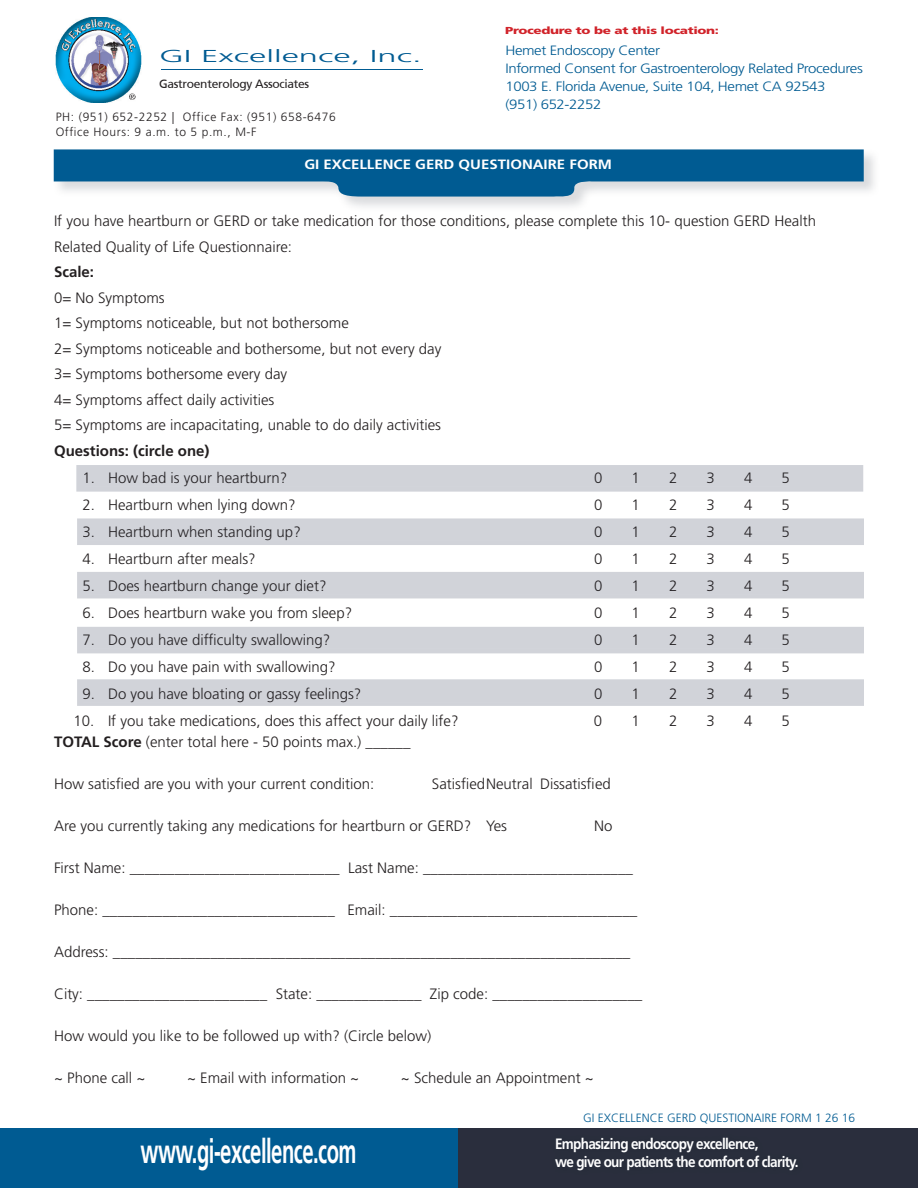
<style>
.page{position:relative;width:918px;height:1188px;background:#fff}
.page>*{position:absolute;margin:0;border:0;box-sizing:border-box;transform-origin:0 0}
.t1{font:700 33.75px "Frutiger LT Std";letter-spacing:-.025em;color:#fff;scale:.6 1}
.t2{font:300 17.25px "Frutiger LT Std";color:#005b92;scale:2 1}
.t3{font:300 15px/25.5px "Frutiger LT Std";color:#231f20}
.t4{font:300 15px "Frutiger LT Std";color:#252225}
.t5{font:700 15px "Frutiger LT Std";letter-spacing:-.05em;color:#fff;scale:.9 1}
.t6{font:700 15px "Frutiger LT Std";color:#231f20}
.t7{font:300 13.5px/18px "Frutiger LT Std";letter-spacing:-.025em;color:#005b92;scale:1.11 1}
.t8{font:700 13.5px "Frutiger LT Std";color:#fff;scale:1.11 1}
.t9{font:300 12px/14.4px "Frutiger LT Std";letter-spacing:.05em;color:#231f20}
.t10{font:300 12px "Frutiger LT Std";color:#005b92}
.t11{font:12px "Frutiger SAIN Rmv 1 Roman";letter-spacing:-.025em;color:#231f20}
.t12{font:900 10.2px "Frutiger LT Std";letter-spacing:-.025em;color:#d1232a;scale:1.33 1}
.s1{font-weight:700}
</style>
<div class="page">
<div style="left:0;top:1128px;width:459px;height:60px;background:#005b92"></div>
<div style="left:459px;top:1128px;width:459px;height:60px;background:#2a2e3d"></div>
<svg style="left:76px;top:465px;width:787px;height:27px;background:#d2d4da"></svg>
<div style="left:84px;top:472px;width:705px;height:14px;background:#d1d3d9"></div>
<div style="left:77px;top:518px;width:787px;height:27px;background:#d1d3d9"></div>
<div style="left:83px;top:526px;width:706px;height:14px;background:#d1d3d9"></div>
<div style="left:77px;top:572px;width:787px;height:26px;background:#d1d3d9"></div>
<div style="left:84px;top:580px;width:705px;height:14px;background:#d1d3d9"></div>
<div style="left:77px;top:627px;width:787px;height:26px;background:#d1d3d9"></div>
<div style="left:83px;top:633px;width:706px;height:15px;background:#d1d3d9"></div>
<svg style="left:77px;top:679px;width:787px;height:27px;background:#d2d4da"></svg>
<div style="left:83px;top:687px;width:706px;height:15px;background:#d1d3d9"></div>
<svg style="left:54px;top:149px;width:810px;height:50px;background:#4083ab"></svg>
<hr style="left:161px;top:70px;width:262px;height:1px;background:#005b92">
<img style="left:56px;top:17px;width:85px;height:86px">
<p class="t2" style="left:159px;top:46px;width:133px">GI Excellence, Inc.</p>
<p class="t11" style="left:159px;top:77px;width:152px">Gastroenterology Associates</p>
<p class="t9" style="left:56px;top:110px;width:282px">PH: (951) 652-2252 | Office Fax: (951) 658-6476<br>Office Hours: 9 a.m. to 5 p.m., M-F</p>
<p class="t12" style="left:505px;top:24px;width:162px">Procedure to be at this location:</p>
<p class="t7" style="left:505px;top:42px;width:324px">Hemet Endoscopy Center<br>Informed Consent for Gastroenterology Related Procedures 1003 E. Florida Avenue, Suite 104, Hemet CA 92543<br>(951) 652-2252</p>
<p class="t8" style="left:304px;top:157px;width:279px">GI EXCELLENCE GERD QUESTIONAIRE FORM</p>
<p class="t3" style="left:54px;top:209px;width:764px">If you have heartburn or GERD or take medication for those conditions, please complete this 10- question GERD Health<br>Related Quality of Life Questionnaire:</p>
<p class="t6" style="left:54px;top:263px;width:42px">Scale:</p>
<p class="t3" style="left:54px;top:285px;width:389px">0= No Symptoms<br>1= Symptoms noticeable, but not bothersome<br>2= Symptoms noticeable and bothersome, but not every day 3= Symptoms bothersome every day<br>4= Symptoms affect daily activities<br>5= Symptoms are incapacitating, unable to do daily activities</p>
<p class="t6" style="left:54px;top:442px;width:157px">Questions: (circle one)</p>
<p class="t4" style="left:82px;top:469px;width:206px">1. How bad is your heartburn?</p>
<p class="t4" style="left:594px;top:469px;width:10px">0</p>
<p class="t4" style="left:632px;top:469px;width:10px">1</p>
<p class="t4" style="left:669px;top:469px;width:10px">2</p>
<p class="t4" style="left:707px;top:469px;width:10px">3</p>
<p class="t4" style="left:744px;top:469px;width:10px">4</p>
<p class="t4" style="left:782px;top:469px;width:10px">5</p>
<p class="t4" style="left:82px;top:523px;width:220px">3. Heartburn when standing up?</p>
<p class="t4" style="left:594px;top:523px;width:10px">0</p>
<p class="t4" style="left:632px;top:523px;width:10px">1</p>
<p class="t4" style="left:669px;top:523px;width:10px">2</p>
<p class="t4" style="left:707px;top:523px;width:10px">3</p>
<p class="t4" style="left:744px;top:523px;width:10px">4</p>
<p class="t4" style="left:782px;top:523px;width:10px">5</p>
<p class="t4" style="left:82px;top:577px;width:246px">5. Does heartburn change your diet?</p>
<p class="t4" style="left:594px;top:577px;width:10px">0</p>
<p class="t4" style="left:632px;top:577px;width:10px">1</p>
<p class="t4" style="left:669px;top:577px;width:10px">2</p>
<p class="t4" style="left:707px;top:577px;width:10px">3</p>
<p class="t4" style="left:744px;top:577px;width:10px">4</p>
<p class="t4" style="left:782px;top:577px;width:10px">5</p>
<p class="t4" style="left:82px;top:631px;width:249px">7. Do you have difficulty swallowing?</p>
<p class="t4" style="left:594px;top:631px;width:10px">0</p>
<p class="t4" style="left:632px;top:631px;width:10px">1</p>
<p class="t4" style="left:669px;top:631px;width:10px">2</p>
<p class="t4" style="left:707px;top:631px;width:10px">3</p>
<p class="t4" style="left:744px;top:631px;width:10px">4</p>
<p class="t4" style="left:782px;top:631px;width:10px">5</p>
<p class="t4" style="left:82px;top:685px;width:280px">9. Do you have bloating or gassy feelings?</p>
<p class="t4" style="left:594px;top:685px;width:10px">0</p>
<p class="t4" style="left:632px;top:685px;width:10px">1</p>
<p class="t4" style="left:669px;top:685px;width:10px">2</p>
<p class="t4" style="left:707px;top:685px;width:10px">3</p>
<p class="t4" style="left:744px;top:685px;width:10px">4</p>
<p class="t4" style="left:782px;top:685px;width:10px">5</p>
<p class="t3" style="left:82px;top:492px;width:215px">2. Heartburn when lying down?</p>
<p class="t3" style="left:594px;top:492px;width:10px">0</p>
<p class="t3" style="left:632px;top:492px;width:10px">1</p>
<p class="t3" style="left:669px;top:492px;width:10px">2</p>
<p class="t3" style="left:707px;top:492px;width:10px">3</p>
<p class="t3" style="left:744px;top:492px;width:10px">4</p>
<p class="t3" style="left:782px;top:492px;width:10px">5</p>
<p class="t3" style="left:82px;top:546px;width:175px">4. Heartburn after meals?</p>
<p class="t3" style="left:594px;top:546px;width:10px">0</p>
<p class="t3" style="left:632px;top:546px;width:10px">1</p>
<p class="t3" style="left:669px;top:546px;width:10px">2</p>
<p class="t3" style="left:707px;top:546px;width:10px">3</p>
<p class="t3" style="left:744px;top:546px;width:10px">4</p>
<p class="t3" style="left:782px;top:546px;width:10px">5</p>
<p class="t3" style="left:82px;top:600px;width:271px">6. Does heartburn wake you from sleep?</p>
<p class="t3" style="left:594px;top:600px;width:10px">0</p>
<p class="t3" style="left:632px;top:600px;width:10px">1</p>
<p class="t3" style="left:669px;top:600px;width:10px">2</p>
<p class="t3" style="left:707px;top:600px;width:10px">3</p>
<p class="t3" style="left:744px;top:600px;width:10px">4</p>
<p class="t3" style="left:782px;top:600px;width:10px">5</p>
<p class="t3" style="left:82px;top:654px;width:255px">8. Do you have pain with swallowing?</p>
<p class="t3" style="left:594px;top:654px;width:10px">0</p>
<p class="t3" style="left:632px;top:654px;width:10px">1</p>
<p class="t3" style="left:669px;top:654px;width:10px">2</p>
<p class="t3" style="left:707px;top:654px;width:10px">3</p>
<p class="t3" style="left:744px;top:654px;width:10px">4</p>
<p class="t3" style="left:782px;top:654px;width:10px">5</p>
<p class="t3" style="left:74px;top:708px;width:387px">10. If you take medications, does this affect your daily life?</p>
<p class="t3" style="left:594px;top:708px;width:10px">0</p>
<p class="t3" style="left:632px;top:708px;width:10px">1</p>
<p class="t3" style="left:669px;top:708px;width:10px">2</p>
<p class="t3" style="left:707px;top:708px;width:10px">3</p>
<p class="t3" style="left:744px;top:708px;width:10px">4</p>
<p class="t3" style="left:782px;top:708px;width:10px">5</p>
<p class="t3" style="left:54px;top:729px;width:358px"><span class="s1">TOTAL Score</span> (enter total here - 50 points max.) ______</p>
<p class="t3" style="left:54px;top:771px;width:322px">How satisfied are you with your current condition:</p>
<p class="t3" style="left:432px;top:771px;width:180px">Satisfied Neutral Dissatisfied</p>
<p class="t3" style="left:54px;top:813px;width:455px">Are you currently taking any medications for heartburn or GERD? Yes</p>
<p class="t3" style="left:594px;top:813px;width:20px">No</p>
<p class="t3" style="left:54px;top:855px;width:581px">First Name: ____________________________ Last Name: ____________________________</p>
<p class="t3" style="left:54px;top:897px;width:585px">Phone: _______________________________ Email: _________________________________</p>
<p class="t3" style="left:54px;top:939px;width:578px">Address: _____________________________________________________________________</p>
<p class="t3" style="left:54px;top:981px;width:590px">City: ________________________ State: ______________ Zip code: ____________________</p>
<p class="t3" style="left:54px;top:1023px;width:379px">How would you like to be followed up with? (Circle below)</p>
<p class="t3" style="left:54px;top:1065px;width:93px">~ Phone call ~</p>
<p class="t3" style="left:187px;top:1065px;width:174px">~ Email with information ~</p>
<p class="t3" style="left:401px;top:1065px;width:195px">~ Schedule an Appointment ~</p>
<h1 class="t1" style="left:141px;top:1132px;width:362px">www.gi-excellence.com</h1>
<p class="t10" style="left:583px;top:1111px;width:274px">GI EXCELLENCE GERD QUESTIONAIRE FORM 1 26 16</p>
<p class="t5" style="left:555px;top:1135px;width:228px">Emphasizing endoscopy excellence,</p>
<p class="t5" style="left:555px;top:1153px;width:272px">we give our patients the comfort of clarity.</p>
</div>
